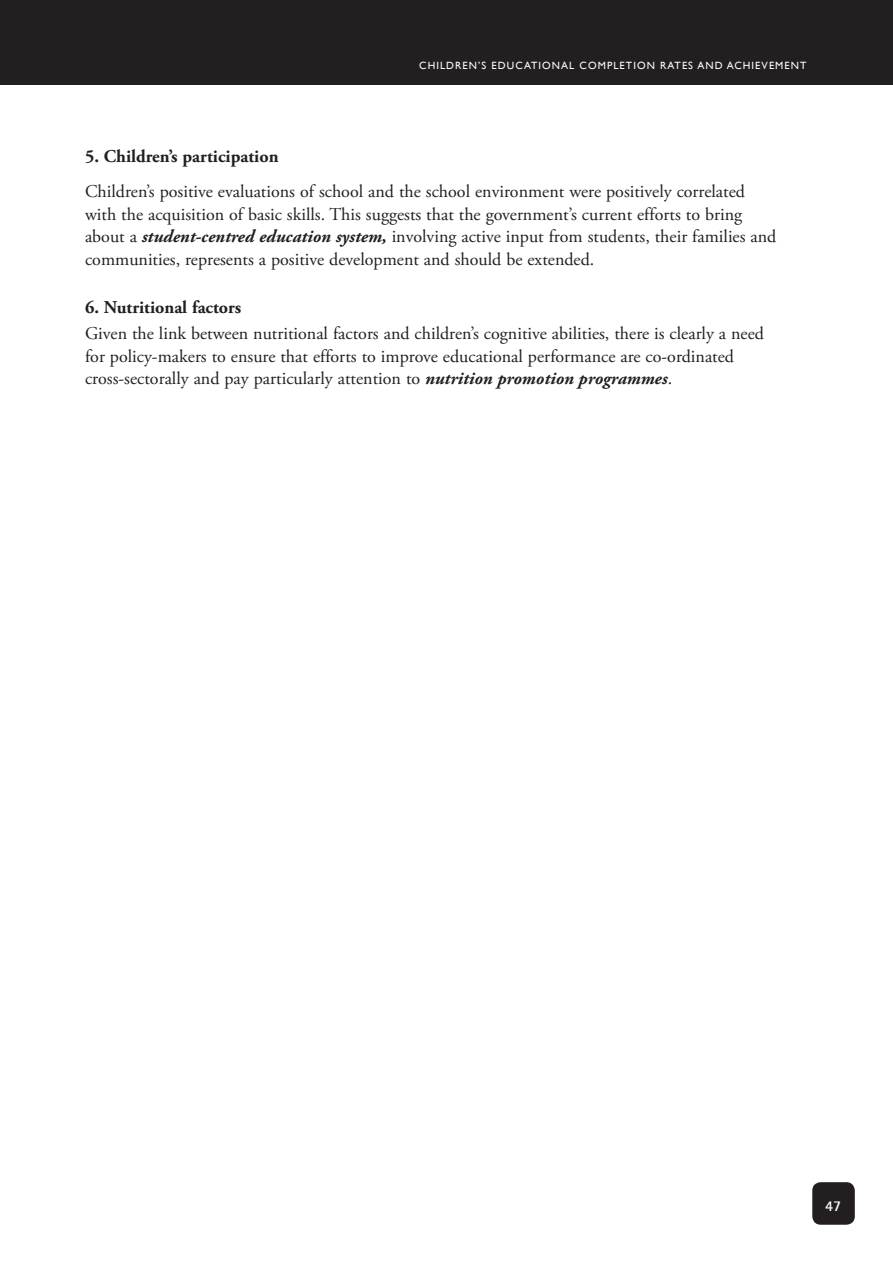
<style>
.page{position:relative;width:893px;height:1263px;background:#fff}
.page>*{position:absolute;margin:0;border:0;box-sizing:border-box;transform-origin:0 0}
.t1{font:18px/22.5px "Adobe Garamond Pro";color:#231f20}
.t2{font:700 18px "Adobe Garamond Pro";color:#231f20}
.t3{font:700 15px "Rotis Semi Sans";color:#fff}
.t4{font:10.5px "Gill Sans";letter-spacing:.1em;color:#fff}
.s1{font-weight:700;font-style:italic}
</style>
<div class="page">
<div style="left:0;top:0;width:893px;height:85px;background:#231f20"></div>
<div style="left:812px;top:1182px;width:43px;height:43px;background:#231f20;border-radius:9px"></div>
<p class="t4" style="left:419px;top:59px;width:389px">CHILDREN’S EDUCATIONAL COMPLETION RATES AND ACHIEVEMENT</p>
<p class="t2" style="left:85px;top:146px;width:195px">5. Children’s participation</p>
<p class="t1" style="left:85px;top:181px;width:693px">Children’s positive evaluations of school and the school environment were positively correlated with the acquisition of basic skills. This suggests that the government’s current efforts to bring about a <span class="s1">student‑centred education system,</span> involving active input from students, their families and communities, represents a positive development and should be extended.</p>
<p class="t2" style="left:85px;top:296px;width:158px">6. Nutritional factors</p>
<p class="t1" style="left:85px;top:323px;width:680px">Given the link between nutritional factors and children’s cognitive abilities, there is clearly a need for policy‑makers to ensure that efforts to improve educational performance are co‑ordinated cross‑sectorally and pay particularly attention to <span class="s1">nutrition promotion programmes</span>.</p>
<p class="t3" style="left:825px;top:1197px;width:9px">47</p>
</div>
